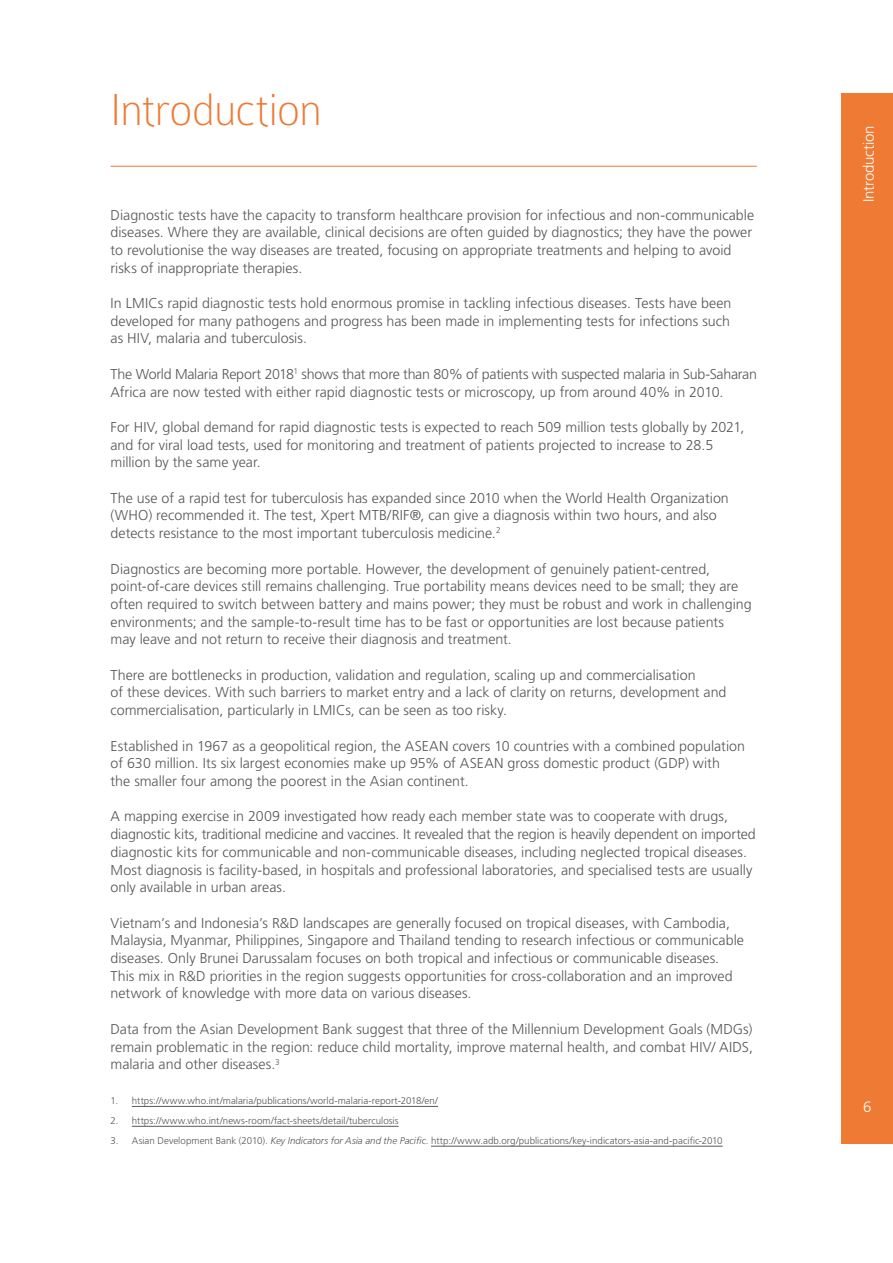
<style>
.page{position:relative;width:893px;height:1263px;background:#fff}
.page>*{position:absolute;margin:0;border:0;box-sizing:border-box;transform-origin:0 0}
.t1{font:100 48px "Colaborate";letter-spacing:-.01em;color:#ee7a34}
.t2{font:300 15px "Frutiger";letter-spacing:-.01em;color:#fff}
.t3{font:300 14.25px/17.7px "Frutiger";color:#575756}
.t4{font:300 9.75px "Frutiger";letter-spacing:.005em;color:#575756}
.s1{font-style:italic}
</style>
<div class="page">
<hr style="left:111px;top:166px;width:646px;height:1px;background:#ee7a34">
<hr style="left:132px;top:1106px;width:306px;height:1px;background:#575756">
<hr style="left:132px;top:1126px;width:267px;height:1px;background:#575756">
<hr style="left:431px;top:1146px;width:292px;height:1px;background:#575756">
<div style="left:842px;top:94px;width:51px;height:1050px;background:#ee7a34"></div>
<h1 class="t1" style="left:111px;top:85px;width:213px">Introduction</h1>
<p class="t3" style="left:111px;top:206px;width:645px">Diagnostic tests have the capacity to transform healthcare provision for infectious and non-communicable diseases. Where they are available, clinical decisions are often guided by diagnostics; they have the power to revolutionise the way diseases are treated, focusing on appropriate treatments and helping to avoid risks of inappropriate therapies.</p>
<p class="t3" style="left:111px;top:294px;width:622px;text-align:justify">In LMICs rapid diagnostic tests hold enormous promise in tackling infectious diseases. Tests have been developed for many pathogens and progress has been made in implementing tests for infections such as HIV, malaria and tuberculosis.</p>
<p class="t3" style="left:111px;top:365px;width:648px">The World Malaria Report 2018<sup>1</sup> shows that more than 80% of patients with suspected malaria in Sub-Saharan<br>Africa are now tested with either rapid diagnostic tests or microscopy, up from around 40% in 2010.</p>
<p class="t3" style="left:111px;top:418px;width:635px">For HIV, global demand for rapid diagnostic tests is expected to reach 509 million tests globally by 2021, and for viral load tests, used for monitoring and treatment of patients projected to increase to 28.5 million by the same year.</p>
<p class="t3" style="left:111px;top:489px;width:620px">The use of a rapid test for tuberculosis has expanded since 2010 when the World Health Organization (WHO) recommended it. The test, Xpert MTB/RIF®, can give a diagnosis within two hours, and also detects resistance to the most important tuberculosis medicine.<sup>2</sup></p>
<p class="t3" style="left:111px;top:560px;width:643px">Diagnostics are becoming more portable. However, the development of genuinely patient-centred, point-of-care devices still remains challenging. True portability means devices need to be small; they are often required to switch between battery and mains power; they must be robust and work in challenging environments; and the sample-to-result time has to be fast or opportunities are lost because patients may leave and not return to receive their diagnosis and treatment.</p>
<p class="t3" style="left:111px;top:666px;width:617px">There are bottlenecks in production, validation and regulation, scaling up and commercialisation<br>of these devices. With such barriers to market entry and a lack of clarity on returns, development and commercialisation, particularly in LMICs, can be seen as too risky.</p>
<p class="t3" style="left:111px;top:737px;width:636px">Established in 1967 as a geopolitical region, the ASEAN covers 10 countries with a combined population of 630 million. Its six largest economies make up 95% of ASEAN gross domestic product (GDP) with<br>the smaller four among the poorest in the Asian continent.</p>
<p class="t3" style="left:111px;top:807px;width:647px">A mapping exercise in 2009 investigated how ready each member state was to cooperate with drugs, diagnostic kits, traditional medicine and vaccines. It revealed that the region is heavily dependent on imported diagnostic kits for communicable and non-communicable diseases, including neglected tropical diseases.<br>Most diagnosis is facility-based, in hospitals and professional laboratories, and specialised tests are usually only available in urban areas.</p>
<p class="t3" style="left:111px;top:914px;width:635px">Vietnam’s and Indonesia’s R&amp;D landscapes are generally focused on tropical diseases, with Cambodia, Malaysia, Myanmar, Philippines, Singapore and Thailand tending to research infectious or communicable diseases. Only Brunei Darussalam focuses on both tropical and infectious or communicable diseases.<br>This mix in R&amp;D priorities in the region suggests opportunities for cross-collaboration and an improved network of knowledge with more data on various diseases.</p>
<p class="t3" style="left:111px;top:1020px;width:644px;text-align:justify">Data from the Asian Development Bank suggest that three of the Millennium Development Goals (MDGs) remain problematic in the region: reduce child mortality, improve maternal health, and combat HIV/ AIDS, malaria and other diseases.<sup>3</sup></p>
<p class="t4" style="left:111px;top:1095px;width:329px">1. https://www.who.int/malaria/publications/world-malaria-report-2018/en/</p>
<p class="t4" style="left:111px;top:1115px;width:290px">2. https://www.who.int/news-room/fact-sheets/detail/tuberculosis</p>
<p class="t4" style="left:111px;top:1135px;width:614px">3. Asian Development Bank (2010). <span class="s1">Key Indicators for Asia and the Pacific</span>. http://www.adb.org/publications/key-indicators-asia-and-pacific-2010</p>
<p class="t2" style="left:860px;top:202px;width:78px;rotate:-90deg">Introduction</p>
<p class="t2" style="left:863px;top:1098px;width:10px">6</p>
</div>
